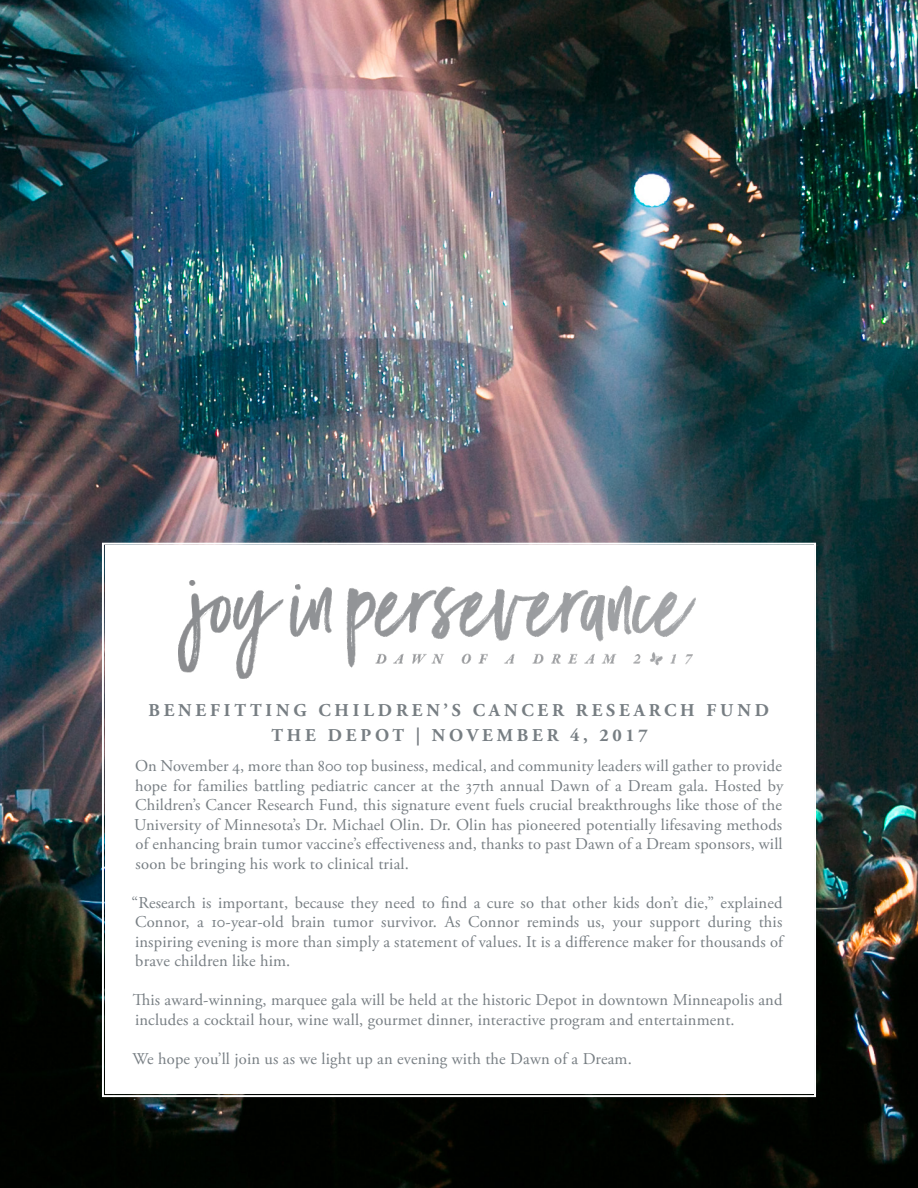
<style>
.page{position:relative;width:918px;height:1188px;background:#fff}
.page>*{position:absolute;margin:0;border:0;box-sizing:border-box;transform-origin:0 0}
.t1{font:700 18px/25.2px "Adobe Garamond Pro";letter-spacing:.215em;color:#777e83;text-align:center}
.t2{font:16.5px/19.5px "Adobe Garamond Pro";letter-spacing:.01em;color:#777e83;text-align:justify}
.t3{font:12.75px "Adobe Garamond Pro";color:#777e83}
</style>
<div class="page">
<img style="left:0;top:0;width:918px;height:1188px">
<svg style="left:101px;top:542px;width:716px;height:556px"></svg>
<img style="left:179px;top:581px;width:516px;height:97px">
<p class="t1" style="left:149px;top:698px;width:622px">BENEFITTING CHILDREN’S CANCER RESEARCH FUND<br>THE DEPOT | NOVEMBER 4, 2017</p>
<p class="t2" style="left:134px;top:757px;width:651px">On November 4, more than 800 top business, medical, and community leaders will gather to provide hope for families battling pediatric cancer at the 37th annual Dawn of a Dream gala. Hosted by Children’s Cancer Research Fund, this signature event fuels crucial breakthroughs like those of the University of Minnesota’s Dr. Michael Olin. Dr. Olin has pioneered potentially lifesaving methods of enhancing brain tumor vaccine’s effectiveness and, thanks to past Dawn of a Dream sponsors, will soon be bringing his work to clinical trial.</p>
<p class="t2" style="left:132px;top:893px;width:653px">“Research is important, because they need to find a cure so that other kids don’t die,” explained Connor, a 10-year-old brain tumor survivor. As Connor reminds us, your support during this inspiring evening is more than simply a statement of values. It is a difference maker for thousands of brave children like him.</p>
<p class="t2" style="left:133px;top:991px;width:651px">This award-winning, marquee gala will be held at the historic Depot in downtown Minneapolis and includes a cocktail hour, wine wall, gourmet dinner, interactive program and entertainment.</p>
<p class="t2" style="left:133px;top:1049px;width:501px">We hope you’ll join us as we light up an evening with the Dawn of a Dream.</p>
<p class="t3" style="left:133px;top:1088px;width:5px">.</p>
</div>
